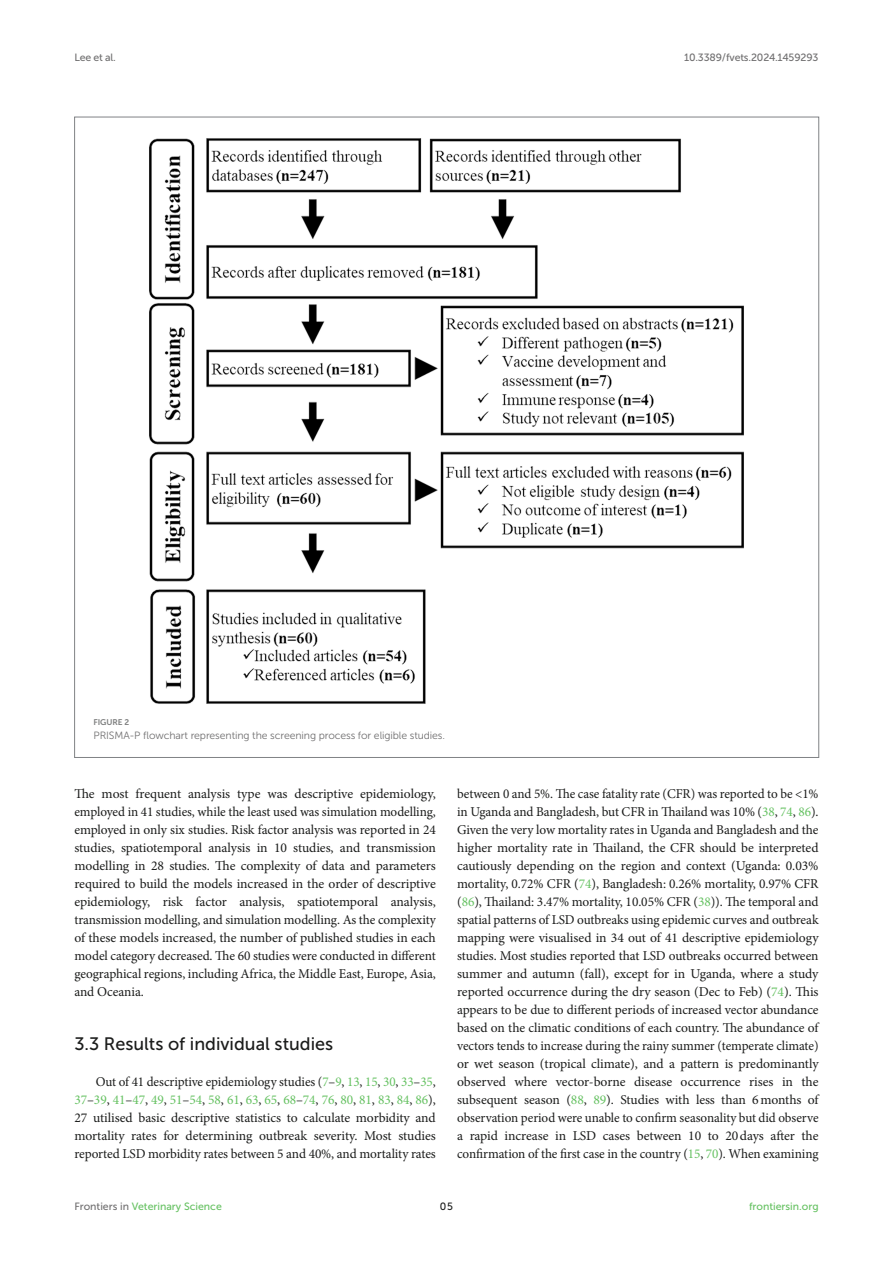
<style>
.page{position:relative;width:893px;height:1263px;background:#fff}
.page>*{position:absolute;margin:0;border:0;box-sizing:border-box;transform-origin:0 0}
.HEAD_2{font:18px "Museo Sans 500";color:#1b1c1b}
.TEXT_FLUSH{font:13.5px/18px "Minion Pro";letter-spacing:-.005em;color:#1b1c1b;text-align:justify}
.FIG_LEG{font:10.5px "Museo Sans 300";letter-spacing:-.01em;color:#706f70}
.t1{font:10.5px "Museo Sans 500";color:#65c161}
.t2{font:10.5px "Museo Sans 500";letter-spacing:-.015em;color:#706f70}
.t3{font:10.5px "Museo Sans 500";color:#1b1c1b}
.FIG_HD{font:8.25px "Museo Sans 700";letter-spacing:-.01em;color:#7e7f7f}
.s1{color:#65c161}
.s2{color:#706f70}
</style>
<div class="page">
<img style="left:149px;top:138px;width:595px;height:566px">
<p class="t2" style="left:74px;top:51px;width:43px">Lee et al.</p>
<p class="t2" style="left:684px;top:51px;width:136px">10.3389/fvets.2024.1459293</p>
<p class="FIG_HD" style="left:94px;top:718px;width:37px">FIGURE 2</p>
<p class="FIG_LEG" style="left:94px;top:729px;width:353px">PRISMA-P flowchart representing the screening process for eligible studies.</p>
<p class="TEXT_FLUSH" style="left:74px;top:785px;width:363px">The most frequent analysis type was descriptive epidemiology, employed in 41 studies, while the least used was simulation modelling, employed in only six studies. Risk factor analysis was reported in 24 studies, spatiotemporal analysis in 10 studies, and transmission modelling in 28 studies. The complexity of data and parameters required to build the models increased in the order of descriptive epidemiology, risk factor analysis, spatiotemporal analysis, transmission modelling, and simulation modelling. As the complexity of these models increased, the number of published studies in each model category decreased. The 60 studies were conducted in different geographical regions, including Africa, the Middle East, Europe, Asia, and Oceania.</p>
<p class="HEAD_2" style="left:74px;top:1034px;width:260px">3.3 Results of individual studies</p>
<p class="TEXT_FLUSH" style="left:74px;top:1073px;width:363px;text-indent:21px">Out of 41 descriptive epidemiology studies (<span class="s1">7</span>–<span class="s1">9</span>, <span class="s1">13</span>, <span class="s1">15</span>, <span class="s1">30</span>, <span class="s1">33</span>–<span class="s1">35</span>, <span class="s1">37</span>–<span class="s1">39</span>, <span class="s1">41</span>–<span class="s1">47</span>, <span class="s1">49</span>, <span class="s1">51</span>–<span class="s1">54</span>, <span class="s1">58</span>, <span class="s1">61</span>, <span class="s1">63</span>, <span class="s1">65</span>, <span class="s1">68</span>–<span class="s1">74</span>, <span class="s1">76</span>, <span class="s1">80</span>, <span class="s1">81</span>, <span class="s1">83</span>, <span class="s1">84</span>, <span class="s1">86</span>), 27 utilised basic descriptive statistics to calculate morbidity and mortality rates for determining outbreak severity. Most studies reported LSD morbidity rates between 5 and 40%, and mortality rates</p>
<p class="TEXT_FLUSH" style="left:457px;top:785px;width:363px">between 0 and 5%. The case fatality rate (CFR) was reported to be &lt;1% in Uganda and Bangladesh, but CFR in Thailand was 10% (<span class="s1">38</span>, <span class="s1">74</span>, <span class="s1">86</span>).<br>Given the very low mortality rates in Uganda and Bangladesh and the higher mortality rate in Thailand, the CFR should be interpreted cautiously depending on the region and context (Uganda: 0.03% mortality, 0.72% CFR (<span class="s1">74</span>), Bangladesh: 0.26% mortality, 0.97% CFR (<span class="s1">86</span>), Thailand: 3.47% mortality, 10.05% CFR (<span class="s1">38</span>)). The temporal and spatial patterns of LSD outbreaks using epidemic curves and outbreak mapping were visualised in 34 out of 41 descriptive epidemiology studies. Most studies reported that LSD outbreaks occurred between summer and autumn (fall), except for in Uganda, where a study reported occurrence during the dry season (Dec to Feb) (<span class="s1">74</span>). This appears to be due to different periods of increased vector abundance based on the climatic conditions of each country. The abundance of vectors tends to increase during the rainy summer (temperate climate) or wet season (tropical climate), and a pattern is predominantly observed where vector-borne disease occurrence rises in the subsequent season (<span class="s1">88</span>, <span class="s1">89</span>). Studies with less than 6months of observation period were unable to confirm seasonality but did observe a rapid increase in LSD cases between 10 to 20days after the confirmation of the first case in the country (<span class="s1">15</span>, <span class="s1">70</span>). When examining</p>
<p class="t1" style="left:74px;top:1200px;width:149px"><span class="s2">Frontiers in</span> Veterinary Science</p>
<p class="t3" style="left:440px;top:1200px;width:14px">05</p>
<p class="t1" style="left:749px;top:1200px;width:71px">frontiersin.org</p>
</div>
